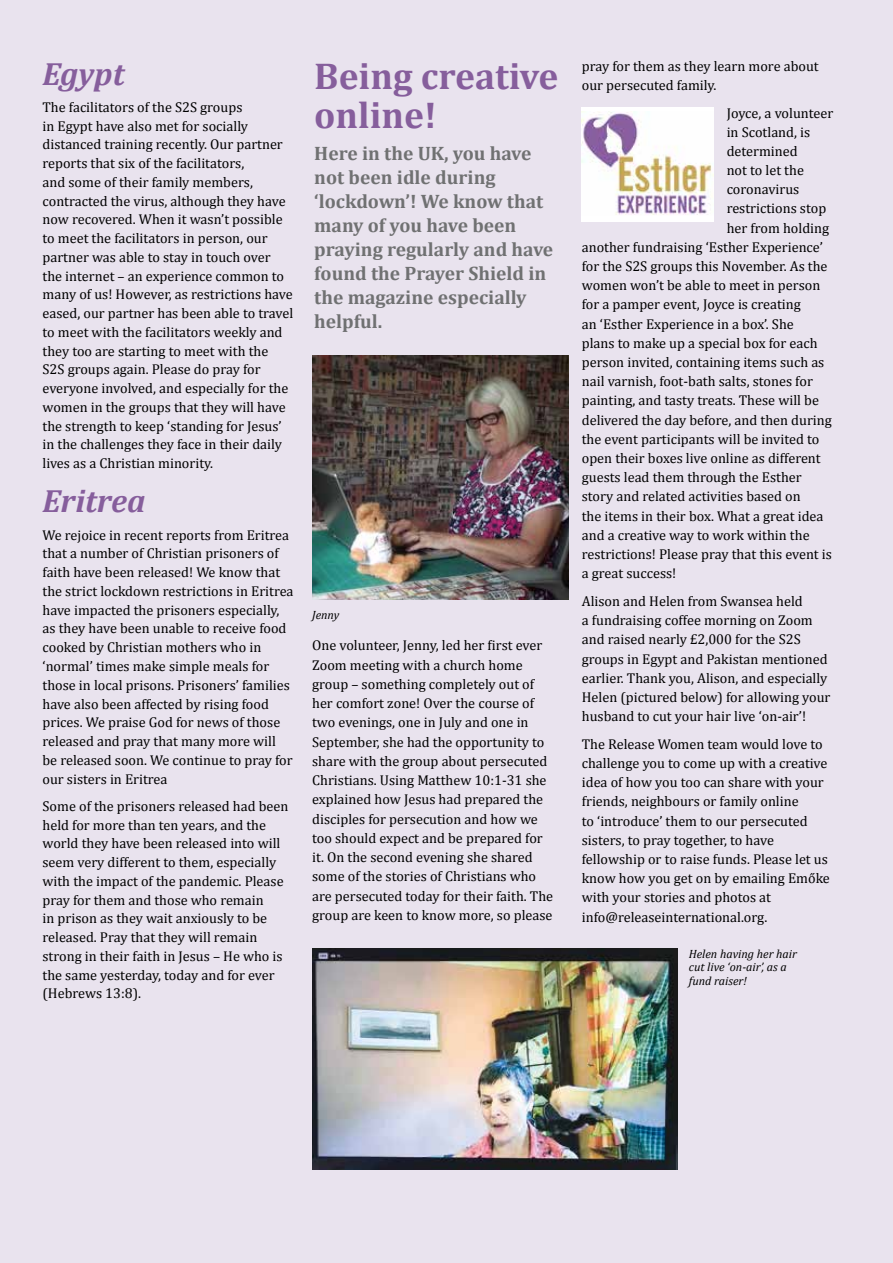
<style>
.page{position:relative;width:893px;height:1263px;background:#e9e3ee}
.page>*{position:absolute;margin:0;border:0;box-sizing:border-box;transform-origin:0 0}
.t1{font:700 37.5px/39px "Cambria";color:#865e9c}
.t2{font:italic 700 32.25px "Cambria";color:#865e9c}
.t3{font:700 19.5px/24px "Cambria";color:#707172}
.t4{font:14.25px/18.8px "Cambria";color:#000}
.t5{font:italic 12px/13.5px "Cambria";color:#000}
</style>
<div class="page">
<img style="left:312px;top:948px;width:365px;height:221px">
<img style="left:312px;top:356px;width:257px;height:244px">
<div style="left:582px;top:107px;width:132px;height:114px;background:#fff"></div>
<img style="left:582px;top:111px;width:132px;height:104px">
<h2 class="t2" style="left:43px;top:51px;width:83px">Egypt</h2>
<p class="t4" style="left:43px;top:98px;width:252px">The facilitators of the S2S groups<br>in Egypt have also met for socially distanced training recently. Our partner reports that six of the facilitators,<br>and some of their family members, contracted the virus, although they have now recovered. When it wasn’t possible to meet the facilitators in person, our partner was able to stay in touch over the internet – an experience common to many of us! However, as restrictions have eased, our partner has been able to travel to meet with the facilitators weekly and they too are starting to meet with the S2S groups again. Please do pray for everyone involved, and especially for the women in the groups that they will have the strength to keep ‘standing for Jesus’ in the challenges they face in their daily lives as a Christian minority.</p>
<h2 class="t2" style="left:43px;top:479px;width:105px">Eritrea</h2>
<p class="t4" style="left:43px;top:525px;width:253px">We rejoice in recent reports from Eritrea that a number of Christian prisoners of faith have been released! We know that the strict lockdown restrictions in Eritrea have impacted the prisoners especially, as they have been unable to receive food cooked by Christian mothers who in ‘normal’ times make simple meals for those in local prisons. Prisoners’ families have also been affected by rising food prices. We praise God for news of those released and pray that many more will be released soon. We continue to pray for our sisters in Eritrea</p>
<p class="t4" style="left:43px;top:796px;width:247px">Some of the prisoners released had been held for more than ten years, and the world they have been released into will seem very different to them, especially with the impact of the pandemic. Please pray for them and those who remain<br>in prison as they wait anxiously to be released. Pray that they will remain strong in their faith in Jesus – He who is the same yesterday, today and for ever (Hebrews 13:8).</p>
<h1 class="t1" style="left:314px;top:55px;width:246px">Being creative online!</h1>
<h3 class="t3" style="left:314px;top:141px;width:240px">Here in the UK, you have not been idle during ‘lockdown’! We know that many of you have been praying regularly and have found the Prayer Shield in the magazine especially helpful.</h3>
<p class="t5" style="left:312px;top:607px;width:29px">Jenny</p>
<p class="t4" style="left:312px;top:636px;width:243px;line-height:19.2px">One volunteer, Jenny, led her first ever Zoom meeting with a church home group – something completely out of her comfort zone! Over the course of two evenings, one in July and one in September, she had the opportunity to share with the group about persecuted Christians. Using Matthew 10:1-31 she explained how Jesus had prepared the disciples for persecution and how we too should expect and be prepared for it. On the second evening she shared some of the stories of Christians who are persecuted today for their faith. The group are keen to know more, so please</p>
<p class="t4" style="left:582px;top:56px;width:238px;line-height:19.2px">pray for them as they learn more about our persecuted family.</p>
<p class="t4" style="left:727px;top:103px;width:108px">Joyce, a volunteer</p>
<p class="t4" style="left:727px;top:122px;width:85px">in Scotland, is</p>
<p class="t4" style="left:727px;top:142px;width:73px">determined</p>
<p class="t4" style="left:727px;top:161px;width:79px">not to let the</p>
<p class="t4" style="left:727px;top:180px;width:74px">coronavirus</p>
<p class="t4" style="left:727px;top:199px;width:101px">restrictions stop</p>
<p class="t4" style="left:727px;top:218px;width:104px">her from holding</p>
<p class="t4" style="left:582px;top:238px;width:243px">another fundraising ‘Esther Experience’</p>
<p class="t4" style="left:582px;top:257px;width:247px">for the S2S groups this November. As the</p>
<p class="t4" style="left:582px;top:276px;width:240px">women won’t be able to meet in person</p>
<p class="t4" style="left:582px;top:295px;width:221px">for a pamper event, Joyce is creating</p>
<p class="t4" style="left:582px;top:314px;width:214px">an ‘Esther Experience in a box’. She</p>
<p class="t4" style="left:582px;top:334px;width:237px">plans to make up a special box for each</p>
<p class="t4" style="left:582px;top:353px;width:244px">person invited, containing items such as</p>
<p class="t4" style="left:582px;top:372px;width:233px">nail varnish, foot-bath salts, stones for</p>
<p class="t4" style="left:582px;top:391px;width:239px">painting, and tasty treats. These will be</p>
<p class="t4" style="left:582px;top:410px;width:252px">delivered the day before, and then during</p>
<p class="t4" style="left:582px;top:430px;width:239px">the event participants will be invited to</p>
<p class="t4" style="left:582px;top:449px;width:240px">open their boxes live online as different</p>
<p class="t4" style="left:582px;top:468px;width:221px">guests lead them through the Esther</p>
<p class="t4" style="left:582px;top:487px;width:220px">story and related activities based on</p>
<p class="t4" style="left:582px;top:506px;width:243px">the items in their box. What a great idea</p>
<p class="t4" style="left:582px;top:525px;width:229px">and a creative way to work within the</p>
<p class="t4" style="left:582px;top:545px;width:252px">restrictions! Please pray that this event is</p>
<p class="t4" style="left:582px;top:564px;width:96px">a great success!</p>
<p class="t4" style="left:582px;top:591px;width:250px;line-height:19.2px">Alison and Helen from Swansea held<br>a fundraising coffee morning on Zoom and raised nearly £2,000 for the S2S groups in Egypt and Pakistan mentioned earlier. Thank you, Alison, and especially Helen (pictured below) for allowing your husband to cut your hair live ‘on-air’!</p>
<p class="t4" style="left:582px;top:734px;width:250px;line-height:19.2px">The Release Women team would love to challenge you to come up with a creative idea of how you too can share with your friends, neighbours or family online<br>to ‘introduce’ them to our persecuted sisters, to pray together, to have fellowship or to raise funds. Please let us know how you get on by emailing Emőke with your stories and photos at info@releaseinternational.org.</p>
<p class="t5" style="left:689px;top:946px;width:110px">Helen having her hair cut live ‘on-air’, as a fund raiser!</p>
</div>
